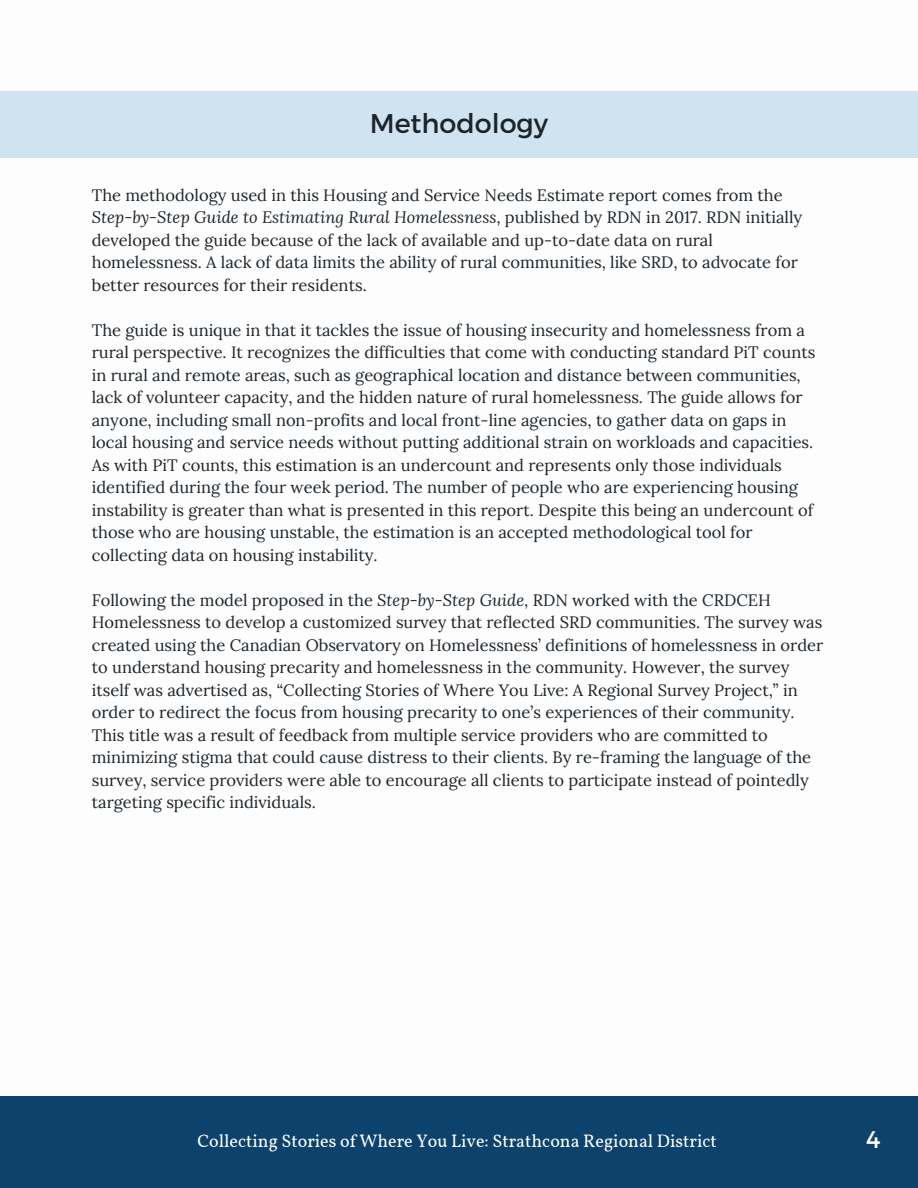
<style>
.page{position:relative;width:918px;height:1188px;background:#fff}
.page>*{position:absolute;margin:0;border:0;box-sizing:border-box;transform-origin:0 0}
.t1{font:27px "Montserrat";color:#1c242a}
.t2{font:24px "Montserrat";color:#fff}
.t3{font:18px "Vollkorn";color:#fff}
.t4{font:16.5px/22.5px "Lora";color:#1c242a}
.s1{font-style:italic}
</style>
<div class="page">
<div style="left:0;top:92px;width:918px;height:66px;background:#d0e3f0"></div>
<div style="left:0;top:1096px;width:917px;height:92px;background:#0c426c"></div>
<h1 class="t1" style="left:370px;top:106px;width:180px">Methodology</h1>
<p class="t4" style="left:92px;top:184px;width:712px">The methodology used in this Housing and Service Needs Estimate report comes from the <span class="s1">Step-by-Step Guide to Estimating Rural Homelessness</span>, published by RDN in 2017. RDN initially developed the guide because of the lack of available and up-to-date data on rural homelessness. A lack of data limits the ability of rural communities, like SRD, to advocate for better resources for their residents.</p>
<p class="t4" style="left:92px;top:319px;width:725px">The guide is unique in that it tackles the issue of housing insecurity and homelessness from a rural perspective. It recognizes the difficulties that come with conducting standard PiT counts in rural and remote areas, such as geographical location and distance between communities, lack of volunteer capacity, and the hidden nature of rural homelessness. The guide allows for anyone, including small non-profits and local front-line agencies, to gather data on gaps in local housing and service needs without putting additional strain on workloads and capacities.<br>As with PiT counts, this estimation is an undercount and represents only those individuals identified during the four week period. The number of people who are experiencing housing instability is greater than what is presented in this report. Despite this being an undercount of those who are housing unstable, the estimation is an accepted methodological tool for collecting data on housing instability.</p>
<p class="t4" style="left:92px;top:589px;width:733px">Following the model proposed in the <span class="s1">Step-by-Step Guide</span>, RDN worked with the CRDCEH Homelessness to develop a customized survey that reflected SRD communities. The survey was created using the Canadian Observatory on Homelessness’ definitions of homelessness in order to understand housing precarity and homelessness in the community. However, the survey itself was advertised as, “Collecting Stories of Where You Live: A Regional Survey Project,” in order to redirect the focus from housing precarity to one’s experiences of their community.<br>This title was a result of feedback from multiple service providers who are committed to minimizing stigma that could cause distress to their clients. By re-framing the language of the survey, service providers were able to encourage all clients to participate instead of pointedly targeting specific individuals.</p>
<p class="t3" style="left:198px;top:1129px;width:521px">Collecting Stories of Where You Live: Strathcona Regional District</p>
<h2 class="t2" style="left:866px;top:1124px;width:16px">4</h2>
</div>
